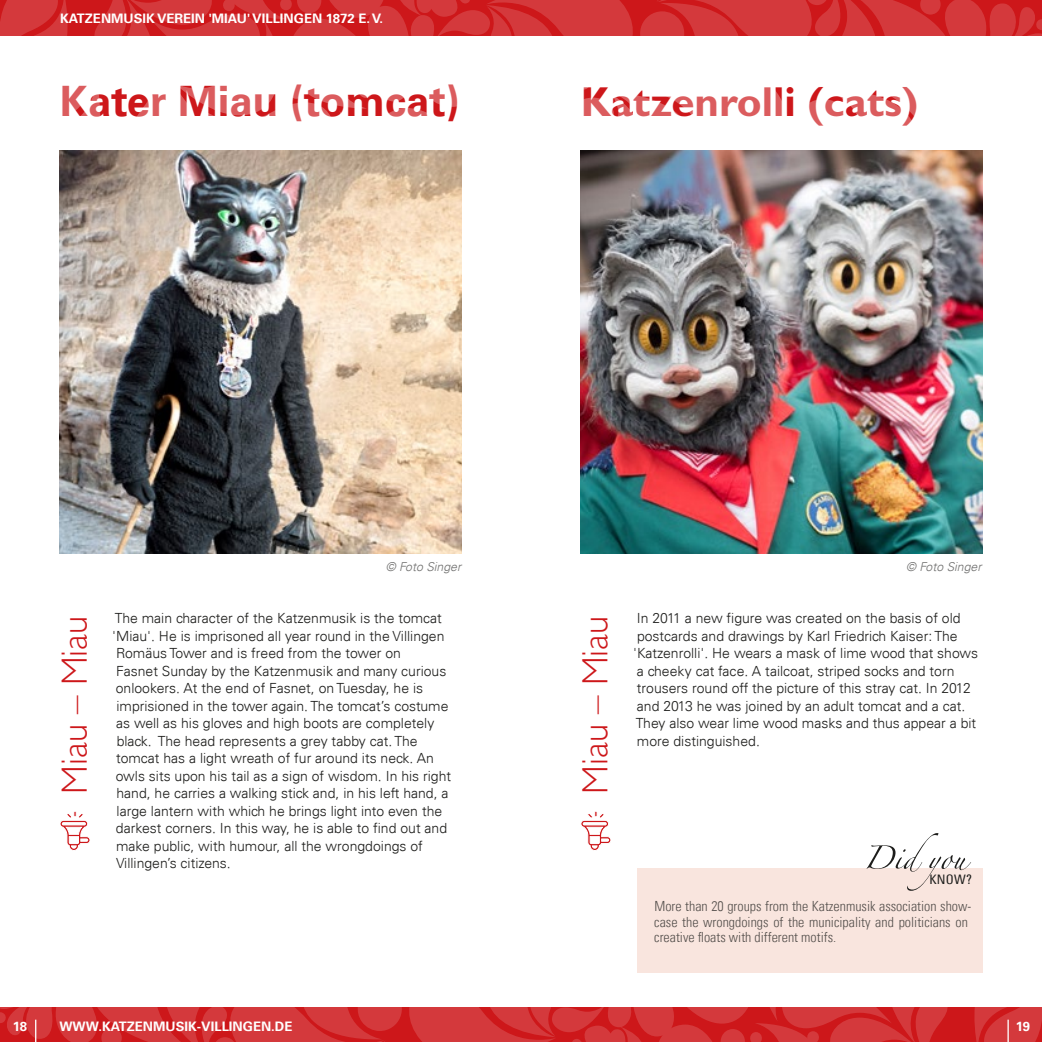
<style>
.page{position:relative;width:1042px;height:1042px;background:#fff}
.page>*{position:absolute;margin:0;border:0;box-sizing:border-box;transform-origin:0 0}
.t1{font:52.5px "Zapfino Extra LT One";color:#1d1d1b}
.t2{font:700 42px "Univers 65";color:#cd171a}
.t3{font:700 42px "Gill Sans Std";color:#cd171a}
.t4{font:300 36.75px "Gill Sans Std";color:#cd171a}
.t5{font:300 14px/17.5px "Univers 45";color:#1d1d1b}
.t6{font:300 condensed 14px/15.8px "Univers LT";color:#1d1d1b}
.t7{font:700 13.12px "Univers 65";color:#fff}
.t8{font:condensed 13.12px "Univers 57";color:#1d1d1b}
.t9{font:italic 300 12.25px "Univers 45";color:#70706f}
</style>
<div class="page">
<div style="left:637px;top:868px;width:345px;height:105px;background:#f9e5de"></div>
<div style="left:0;top:0;width:1042px;height:35px;background:#cd171a"></div>
<svg style="left:0;top:0;width:68px;height:36px"></svg>
<svg style="left:94px;top:0;width:948px;height:36px"></svg>
<div style="left:0;top:1007px;width:1042px;height:35px;background:#cd171a"></div>
<svg style="left:974px;top:1007px;width:68px;height:35px"></svg>
<svg style="left:60px;top:811px;width:30px;height:40px"></svg>
<img style="left:60px;top:151px;width:401px;height:402px">
<img style="left:580px;top:151px;width:402px;height:402px">
<svg style="left:581px;top:811px;width:30px;height:40px"></svg>
<svg style="left:0;top:1007px;width:948px;height:35px"></svg>
<hr style="left:1007px;top:1019px;width:2px;height:23px;background:#fff">
<p class="t7" style="left:60px;top:11px;width:325px">KATZENMUSIK VEREIN 'MIAU' VILLINGEN 1872 E. V.</p>
<h2 class="t2" style="left:60px;top:76px;width:401px">Kater Miau (tomcat)</h2>
<h2 class="t3" style="left:581px;top:76px;width:339px">Katzenrolli (cats)</h2>
<h3 class="t4" style="left:54px;top:793px;width:179px;rotate:-90deg">Miau – Miau</h3>
<p class="t9" style="left:386px;top:559px;width:77px">© Foto Singer</p>
<p class="t5" style="left:115px;top:609px;width:329px">The main character of the Katzenmusik is the tomcat</p>
<p class="t5" style="left:112px;top:627px;width:334px">'Miau'. He is imprisoned all year round in the Villingen</p>
<p class="t5" style="left:116px;top:644px;width:286px">Romäus Tower and is freed from the tower on</p>
<p class="t5" style="left:116px;top:662px;width:332px">Fasnet Sunday by the Katzenmusik and many curious</p>
<p class="t5" style="left:116px;top:679px;width:309px">onlookers. At the end of Fasnet, on Tuesday, he is</p>
<p class="t5" style="left:116px;top:697px;width:333px">imprisioned in the tower again. The tomcat’s costume</p>
<p class="t5" style="left:116px;top:714px;width:320px">as well as his gloves and high boots are completely</p>
<p class="t5" style="left:117px;top:732px;width:302px">black. The head represents a grey tabby cat. The</p>
<p class="t5" style="left:116px;top:749px;width:319px">tomcat has a light wreath of fur around its neck. An</p>
<p class="t5" style="left:116px;top:767px;width:337px">owls sits upon his tail as a sign of wisdom. In his right</p>
<p class="t5" style="left:116px;top:784px;width:333px">hand, he carries a walking stick and, in his left hand, a</p>
<p class="t5" style="left:117px;top:802px;width:327px">large lantern with which he brings light into even the</p>
<p class="t5" style="left:116px;top:819px;width:333px">darkest corners. In this way, he is able to find out and</p>
<p class="t5" style="left:116px;top:837px;width:308px">make public, with humour, all the wrongdoings of</p>
<p class="t5" style="left:116px;top:854px;width:116px">Villingen’s citizens.</p>
<h3 class="t4" style="left:574px;top:793px;width:179px;rotate:-90deg">Miau – Miau</h3>
<p class="t9" style="left:906px;top:559px;width:77px">© Foto Singer</p>
<p class="t5" style="left:633px;top:609px;width:347px">In 2011 a new figure was created on the basis of old postcards and drawings by Karl Friedrich Kaiser: The 'Katzenrolli'. He wears a mask of lime wood that shows a cheeky cat face. A tailcoat, striped socks and torn trousers round off the picture of this stray cat. In 2012 and 2013 he was joined by an adult tomcat and a cat.<br>They also wear lime wood masks and thus appear a bit more distinguished.</p>
<h1 class="t1" style="left:863px;top:820px;width:104px">Did you</h1>
<p class="t8" style="left:929px;top:871px;width:44px">KNOW?</p>
<p class="t6" style="left:654px;top:898px;width:319px">More than 20 groups from the Katzenmusik association show&shy;case the wrongdoings of the municipality and politicians on creative floats with different motifs.</p>
<p class="t7" style="left:60px;top:1018px;width:234px">WWW.KATZENMUSIK-VILLINGEN.DE</p>
<p class="t7" style="left:13px;top:1018px;width:16px">18</p>
<p class="t7" style="left:1016px;top:1018px;width:16px">19</p>
</div>
